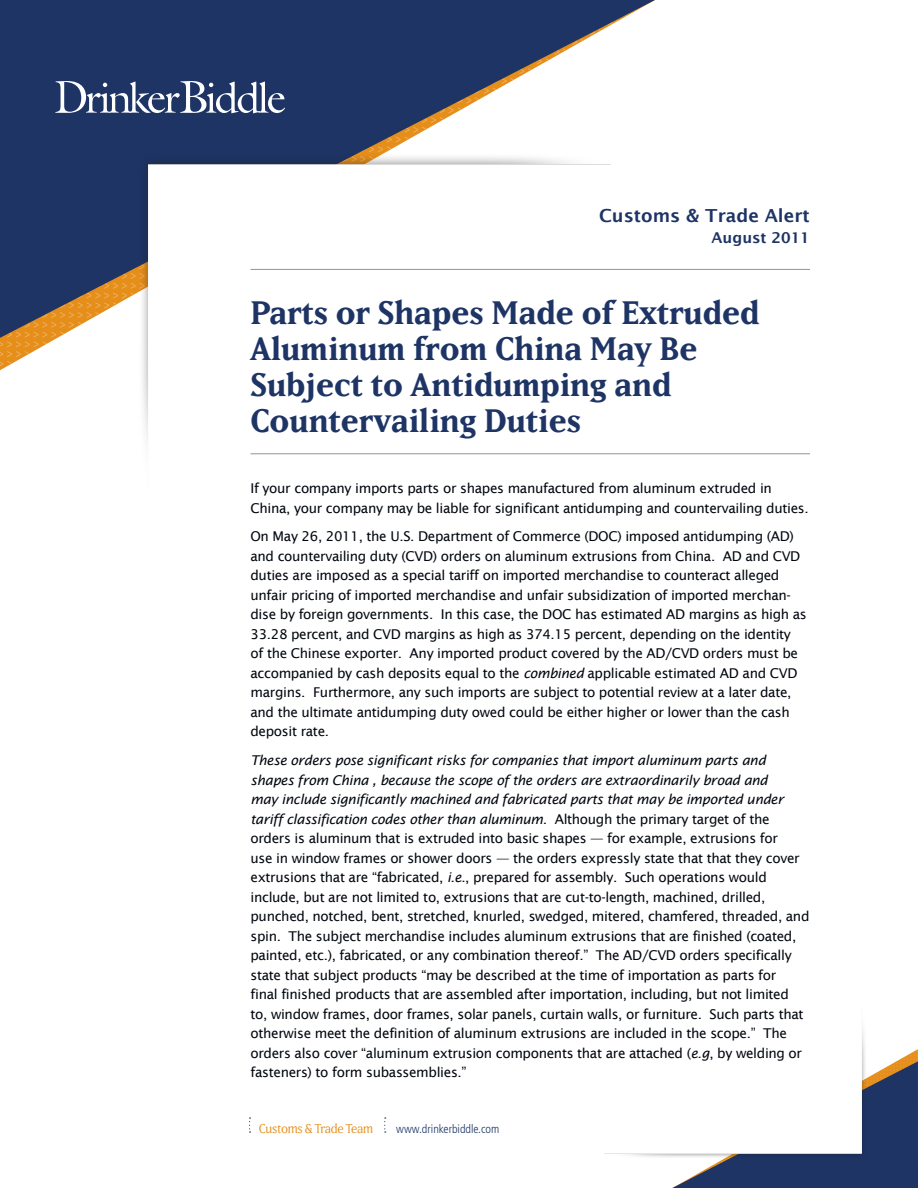
<style>
.page{position:relative;width:918px;height:1188px;background:#fff}
.page>*{position:absolute;margin:0;border:0;box-sizing:border-box;transform-origin:0 0}
.t1{font:32.25px/36px "Matrix II Bold";color:#1d3465}
.t2{font:600 18px "Lucida Sans";color:#1d3465}
.t3{font:600 15px "Lucida Sans";color:#1d3465}
.t4{font:13.5px/19.5px "Lucida Sans";letter-spacing:-.025em;color:#01060e}
.t5{font:12.75px "Matrix II Book";letter-spacing:-.025em;color:#e58e19}
.t6{font:300 condensed 12px "Frutiger";color:#1d3465}
.s1{font-style:italic}
</style>
<div class="page">
<svg style="left:672px;top:1049px;width:246px;height:139px;background:#415073"></svg>
<img style="left:604px;top:1029px;width:262px;height:130px">
<svg style="left:249px;top:1118px;width:2px;height:15px"></svg>
<svg style="left:384px;top:1118px;width:2px;height:15px"></svg>
<svg style="left:0;top:0;width:654px;height:367px"></svg>
<hr style="left:250px;top:269px;width:560px;height:1px;background:#939598">
<hr style="left:250px;top:453px;width:560px;height:1px;background:#939598">
<h2 class="t2" style="left:599px;top:206px;width:212px">Customs &amp; Trade Alert</h2>
<p class="t3" style="left:712px;top:229px;width:100px">August 2011</p>
<h1 class="t1" style="left:250px;top:294px;width:511px">Parts or Shapes Made of Extruded<br>Aluminum from China May Be<br>Subject to Antidumping and<br>Countervailing Duties</h1>
<p class="t4" style="left:250px;top:478px;width:560px">If your company imports parts or shapes manufactured from aluminum extruded in<br>China, your company may be liable for significant antidumping and countervailing duties.</p>
<p class="t4" style="left:250px;top:527px;width:558px">On May 26, 2011, the U.S. Department of Commerce (DOC) imposed antidumping (AD) and countervailing duty (CVD) orders on aluminum extrusions from China. AD and CVD duties are imposed as a special tariff on imported merchandise to counteract alleged unfair pricing of imported merchandise and unfair subsidization of imported merchan&shy;dise by foreign governments. In this case, the DOC has estimated AD margins as high as 33.28 percent, and CVD margins as high as 374.15 percent, depending on the identity of the Chinese exporter. Any imported product covered by the AD/CVD orders must be accompanied by cash deposits equal to the <span class="s1">combined</span> applicable estimated AD and CVD margins. Furthermore, any such imports are subject to potential review at a later date, and the ultimate antidumping duty owed could be either higher or lower than the cash deposit rate.</p>
<p class="t4" style="left:250px;top:751px;width:561px"><span class="s1">These orders pose significant risks for companies that import aluminum parts and shapes from China , because the scope of the orders are extraordinarily broad and<br>may include significantly machined and fabricated parts that may be imported under tariff classification codes other than aluminum.</span> Although the primary target of the orders is aluminum that is extruded into basic shapes — for example, extrusions for<br>use in window frames or shower doors — the orders expressly state that that they cover extrusions that are “fabricated, <span class="s1">i.e</span>., prepared for assembly. Such operations would include, but are not limited to, extrusions that are cut-to-length, machined, drilled, punched, notched, bent, stretched, knurled, swedged, mitered, chamfered, threaded, and spin. The subject merchandise includes aluminum extrusions that are finished (coated, painted, etc.), fabricated, or any combination thereof.” The AD/CVD orders specifically state that subject products “may be described at the time of importation as parts for<br>final finished products that are assembled after importation, including, but not limited<br>to, window frames, door frames, solar panels, curtain walls, or furniture. Such parts that otherwise meet the definition of aluminum extrusions are included in the scope.” The orders also cover “aluminum extrusion components that are attached (<span class="s1">e.g</span>, by welding or fasteners) to form subassemblies.”</p>
<p class="t5" style="left:259px;top:1121px;width:116px">Customs &amp; Trade Team</p>
<p class="t6" style="left:396px;top:1122px;width:105px">www.drinkerbiddle.com</p>
</div>
